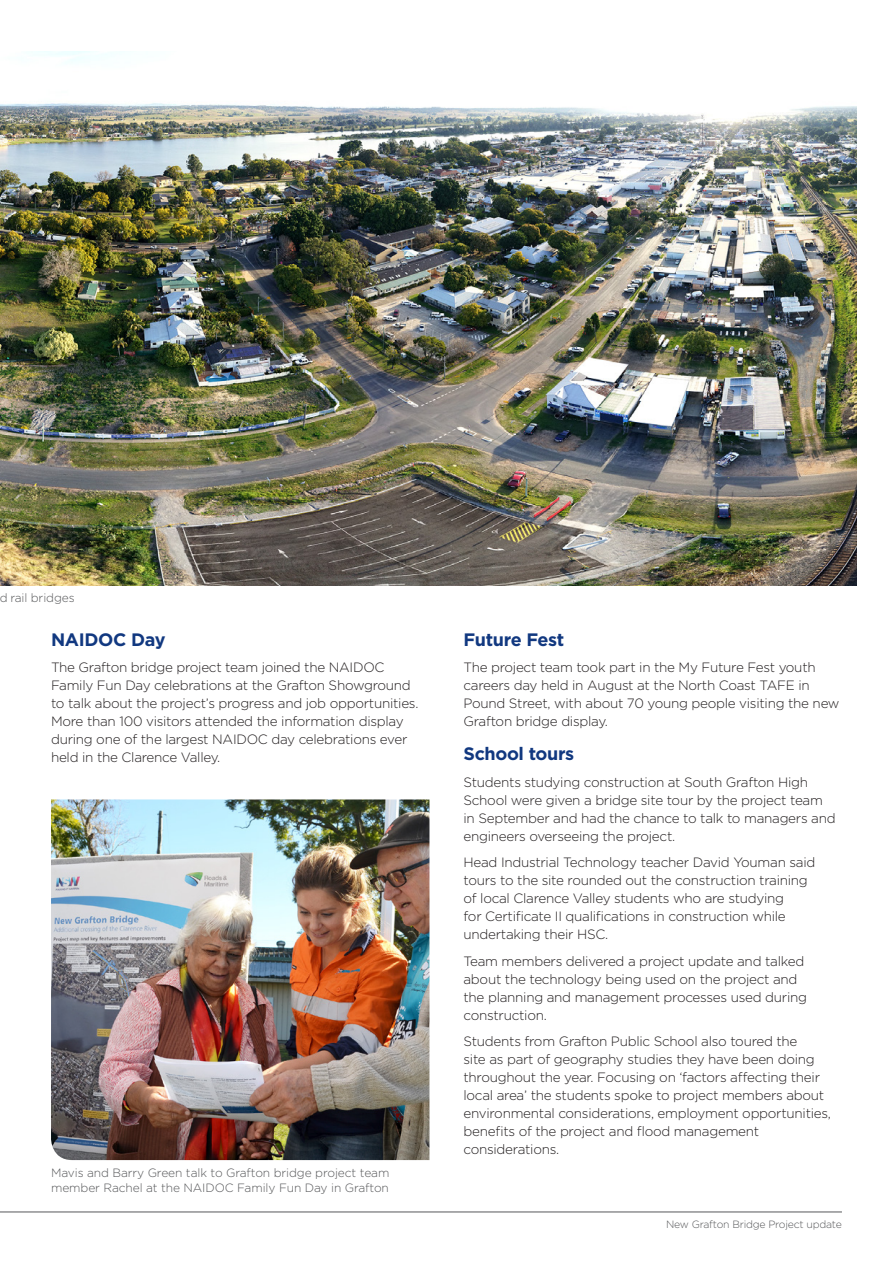
<style>
.page{position:relative;width:893px;height:1263px;background:#fff}
.page>*{position:absolute;margin:0;border:0;box-sizing:border-box;transform-origin:0 0}
.SUB_HEAD_1{font:700 18px "Gotham";letter-spacing:-.02em;color:#113880}
.BODY_1{font:300 13.5px/18px "Gotham";letter-spacing:-.02em;color:#231f20}
.CAPTIONS_GREY_LEFT{font:300 12px/15px "Gotham";letter-spacing:-.01em;color:#57585a}
.FOOTER_TITLE{font:300 10.5px "Gotham";letter-spacing:-.02em;color:#57585a}
</style>
<div class="page">
<hr style="left:0;top:1211px;width:842px;height:1px;background:#57585a">
<img style="left:0;top:51px;width:857px;height:534px">
<img style="left:51px;top:799px;width:378px;height:361px">
<p class="CAPTIONS_GREY_LEFT" style="left:-1px;top:590px;width:77px">d rail bridges</p>
<p class="SUB_HEAD_1" style="left:51px;top:628px;width:116px">NAIDOC Day</p>
<p class="BODY_1" style="left:51px;top:658px;width:369px">The Grafton bridge project team joined the NAIDOC Family Fun Day celebrations at the Grafton Showground to talk about the project’s progress and job opportunities.<br>More than 100 visitors attended the information display during one of the largest NAIDOC day celebrations ever held in the Clarence Valley.</p>
<p class="CAPTIONS_GREY_LEFT" style="left:51px;top:1165px;width:340px">Mavis and Barry Green talk to Grafton bridge project team member Rachel at the NAIDOC Family Fun Day in Grafton</p>
<p class="SUB_HEAD_1" style="left:463px;top:628px;width:102px">Future Fest</p>
<p class="BODY_1" style="left:463px;top:658px;width:378px">The project team took part in the My Future Fest youth careers day held in August at the North Coast TAFE in Pound Street, with about 70 young people visiting the new Grafton bridge display.</p>
<p class="SUB_HEAD_1" style="left:463px;top:742px;width:112px">School tours</p>
<p class="BODY_1" style="left:463px;top:772px;width:374px">Students studying construction at South Grafton High School were given a bridge site tour by the project team in September and had the chance to talk to managers and engineers overseeing the project.</p>
<p class="BODY_1" style="left:463px;top:853px;width:353px">Head Industrial Technology teacher David Youman said tours to the site rounded out the construction training of local Clarence Valley students who are studying<br>for Certificate II qualifications in construction while undertaking their HSC.</p>
<p class="BODY_1" style="left:463px;top:951px;width:345px">Team members delivered a project update and talked about the technology being used on the project and the planning and management processes used during construction.</p>
<p class="BODY_1" style="left:463px;top:1032px;width:369px">Students from Grafton Public School also toured the<br>site as part of geography studies they have been doing throughout the year. Focusing on ‘factors affecting their local area’ the students spoke to project members about environmental considerations, employment opportunities, benefits of the project and flood management considerations.</p>
<p class="FOOTER_TITLE" style="left:666px;top:1218px;width:177px">New Grafton Bridge Project update</p>
</div>
